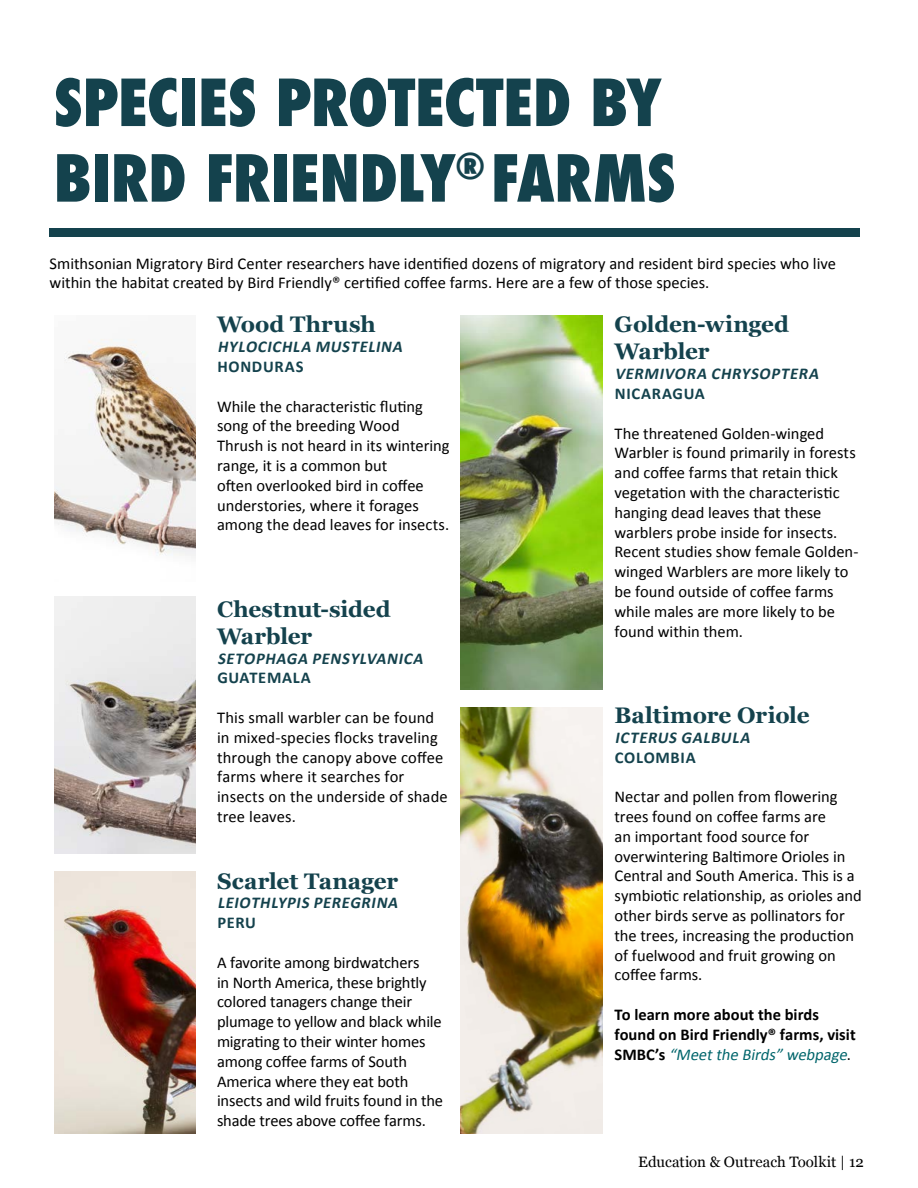
<style>
.page{position:relative;width:918px;height:1188px;background:#fff}
.page>*{position:absolute;margin:0;border:0;box-sizing:border-box;transform-origin:0 0}
.t1{font:800 condensed 63px/75.6px "Futura";letter-spacing:-.005em;color:#14424d}
.t2{font:700 22.5px/27px "Georgia";letter-spacing:-.005em;color:#14424d}
.t3{font:16.5px/19.8px "Calibri";color:#000}
.t4{font:italic 700 16.5px/19.8px "Calibri";color:#14424d}
.t5{font:700 16.5px/19.8px "Calibri";color:#000}
.t6{font:700 16.5px "Calibri";letter-spacing:.04em;color:#14424d}
.t7{font:15px "Georgia";letter-spacing:.005em;color:#000}
.s1{font-style:normal}
.s2{font-weight:400;font-style:italic;color:#00656b}
.s3{font-weight:400}
</style>
<div class="page">
<div style="left:49px;top:228px;width:810px;height:9px;background:#14424d"></div>
<img style="left:54px;top:339px;width:142px;height:217px">
<img style="left:55px;top:596px;width:141px;height:257px">
<img style="left:54px;top:872px;width:142px;height:261px">
<img style="left:460px;top:315px;width:142px;height:374px">
<img style="left:460px;top:707px;width:142px;height:427px">
<p class="t1" style="left:54px;top:65px;width:623px">SPECIES PROTECTED BY<br>BIRD FRIENDLY<sup>®</sup> FARMS</p>
<p class="t3" style="left:50px;top:253px;width:788px">Smithsonian Migratory Bird Center researchers have identified dozens of migratory and resident bird species who live within the habitat created by Bird Friendly® certified coffee farms. Here are a few of those species.</p>
<p class="t2" style="left:217px;top:310px;width:160px">Wood Thrush</p>
<p class="t4" style="left:217px;top:336px;width:190px">HYLOCICHLA MUSTELINA<br><span class="s1">HONDURAS</span></p>
<p class="t3" style="left:217px;top:396px;width:234px">While the characteristic fluting song of the breeding Wood<br>Thrush is not heard in its wintering range, it is a common but<br>often overlooked bird in coffee understories, where it forages among the dead leaves for insects.</p>
<p class="t2" style="left:615px;top:310px;width:176px">Golden-winged<br>Warbler</p>
<p class="t4" style="left:615px;top:363px;width:208px">VERMIVORA CHRYSOPTERA<br><span class="s1">NICARAGUA</span></p>
<p class="t3" style="left:615px;top:423px;width:246px">The threatened Golden-winged<br>Warbler is found primarily in forests and coffee farms that retain thick vegetation with the characteristic hanging dead leaves that these warblers probe inside for insects.<br>Recent studies show female Golden&shy;winged Warblers are more likely to be found outside of coffee farms while males are more likely to be found within them.</p>
<p class="t2" style="left:217px;top:594px;width:175px">Chestnut-sided<br>Warbler</p>
<p class="t4" style="left:217px;top:647px;width:210px">SETOPHAGA PENSYLVANICA</p>
<p class="t6" style="left:217px;top:668px;width:95px">GUATEMALA</p>
<p class="t3" style="left:217px;top:708px;width:232px">This small warbler can be found in mixed-species flocks traveling through the canopy above coffee farms where it searches for insects on the underside of shade tree leaves.</p>
<p class="t2" style="left:615px;top:701px;width:197px">Baltimore Oriole</p>
<p class="t4" style="left:615px;top:727px;width:140px">ICTERUS GALBULA</p>
<p class="t6" style="left:615px;top:747px;width:82px">COLOMBIA</p>
<p class="t3" style="left:615px;top:787px;width:249px">Nectar and pollen from flowering trees found on coffee farms are<br>an important food source for overwintering Baltimore Orioles in<br>Central and South America. This is a symbiotic relationship, as orioles and other birds serve as pollinators for the trees, increasing the production of fuelwood and fruit growing on coffee farms.</p>
<p class="t5" style="left:615px;top:1004px;width:243px">To learn more about the birds found on Bird Friendly® farms, visit<br>S M B C ’ s <span class="s2">“Meetthe Birds” webpage</span><span class="s3">.</span></p>
<p class="t2" style="left:217px;top:866px;width:183px">Scarlet Tanager</p>
<p class="t4" style="left:217px;top:892px;width:185px">LEIOTHLYPIS PEREGRINA</p>
<p class="t6" style="left:217px;top:912px;width:40px">PERU</p>
<p class="t3" style="left:217px;top:952px;width:228px">A favorite among birdwatchers<br>in North America, these brightly colored tanagers change their plumage to yellow and black while migrating to their winter homes among coffee farms of South<br>America where they eat both insects and wild fruits found in the shade trees above coffee farms.</p>
<p class="t7" style="left:638px;top:1151px;width:227px">Education &amp; Outreach Toolkit | 12</p>
</div>
